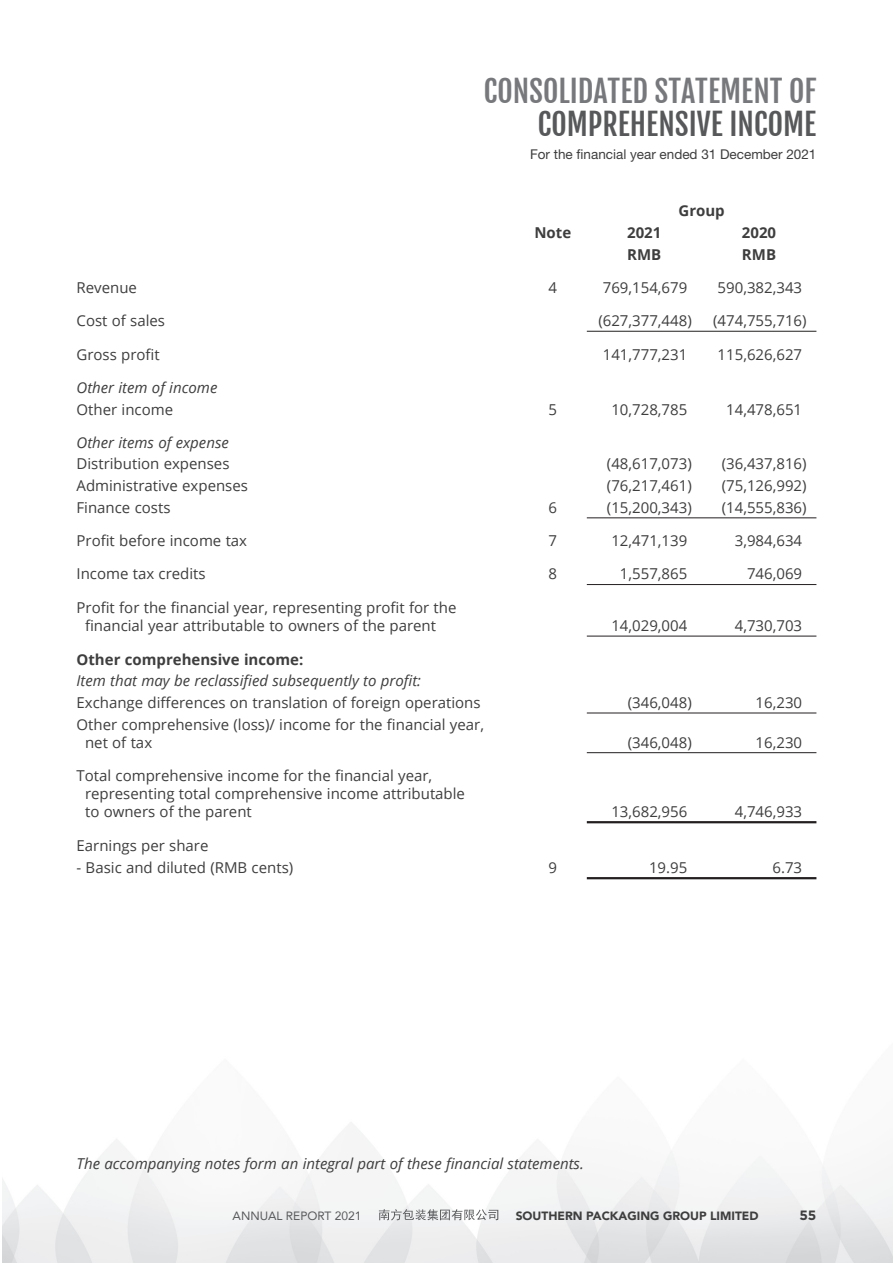
<style>
.page{position:relative;width:893px;height:1263px;background:#fff}
.page>*{position:absolute;margin:0;border:0;box-sizing:border-box;transform-origin:0 0}
.t1{font:30px "Fjalla One";color:#76787b}
.t2{font:30px "Fjalla One";color:#57585a}
.t3{font:15px/18px "Open Sans";color:#3e3e3f}
.t4{font:italic 15px "Open Sans";color:#3e3e3f}
.t5{font:700 15px "Open Sans";color:#3e3e3f}
.t6{font:13.5px "Helvetica Neue LT Std";color:#3e3e3f}
.t7{font:700 13.5px "Gotham";color:#3e3e3f}
.t8{font:900 12px "Avenir";color:#3e3e3f}
.t9{font:12px "Avenir";color:#57585a}
</style>
<div class="page">
<img style="left:2px;top:330px;width:891px;height:933px">
<svg style="left:379px;top:1209px;width:119px;height:11px"></svg>
<hr style="left:587px;top:331px;width:229px;height:1px;background:#231f20">
<hr style="left:587px;top:517px;width:229px;height:1px;background:#231f20">
<hr style="left:587px;top:584px;width:229px;height:1px;background:#231f20">
<hr style="left:587px;top:636px;width:229px;height:1px;background:#231f20">
<hr style="left:587px;top:713px;width:229px;height:1px;background:#231f20">
<hr style="left:587px;top:752px;width:229px;height:1px;background:#231f20">
<hr style="left:587px;top:821px;width:229px;height:2px;background:#231f20">
<hr style="left:587px;top:877px;width:229px;height:2px;background:#231f20">
<h1 class="t1" style="left:484px;top:73px;width:334px">CONSOLIDATED STATEMENT OF</h1>
<h1 class="t2" style="left:538px;top:106px;width:280px">COMPREHENSIVE INCOME</h1>
<p class="t6" style="left:530px;top:149px;width:288px">For the financial year ended 31 December 2021</p>
<p class="t5" style="left:678px;top:200px;width:48px">Group</p>
<p class="t5" style="left:534px;top:222px;width:38px">Note</p>
<p class="t5" style="left:627px;top:222px;width:36px">2021</p>
<p class="t5" style="left:742px;top:222px;width:36px">2020</p>
<p class="t5" style="left:627px;top:244px;width:36px">RMB</p>
<p class="t5" style="left:742px;top:244px;width:36px">RMB</p>
<p class="t3" style="left:77px;top:278px;width:62px">Revenue</p>
<p class="t3" style="left:548px;top:278px;width:10px">4</p>
<p class="t3" style="left:603px;top:278px;width:86px">769,154,679</p>
<p class="t3" style="left:718px;top:278px;width:86px">590,382,343</p>
<p class="t3" style="left:77px;top:311px;width:90px">Cost of sales</p>
<p class="t3" style="left:598px;top:311px;width:95px">(627,377,448)</p>
<p class="t3" style="left:713px;top:311px;width:95px">(474,755,716)</p>
<p class="t3" style="left:77px;top:345px;width:85px">Gross profit</p>
<p class="t3" style="left:603px;top:345px;width:86px">141,777,231</p>
<p class="t3" style="left:718px;top:345px;width:86px">115,626,627</p>
<p class="t4" style="left:77px;top:377px;width:142px">Other item of income</p>
<p class="t3" style="left:77px;top:400px;width:98px">Other income</p>
<p class="t3" style="left:548px;top:400px;width:10px">5</p>
<p class="t3" style="left:611px;top:400px;width:77px">10,728,785</p>
<p class="t3" style="left:726px;top:400px;width:77px">14,478,651</p>
<p class="t4" style="left:77px;top:432px;width:154px">Other items of expense</p>
<p class="t3" style="left:77px;top:454px;width:154px">Distribution expenses</p>
<p class="t3" style="left:607px;top:454px;width:86px">(48,617,073)</p>
<p class="t3" style="left:722px;top:454px;width:86px">(36,437,816)</p>
<p class="t3" style="left:77px;top:476px;width:173px">Administrative expenses</p>
<p class="t3" style="left:607px;top:476px;width:86px">(76,217,461)</p>
<p class="t3" style="left:722px;top:476px;width:86px">(75,126,992)</p>
<p class="t3" style="left:77px;top:498px;width:95px">Finance costs</p>
<p class="t3" style="left:548px;top:498px;width:10px">6</p>
<p class="t3" style="left:607px;top:498px;width:86px">(15,200,343)</p>
<p class="t3" style="left:722px;top:498px;width:86px">(14,555,836)</p>
<p class="t3" style="left:77px;top:531px;width:172px">Profit before income tax</p>
<p class="t3" style="left:548px;top:531px;width:10px">7</p>
<p class="t3" style="left:611px;top:531px;width:77px">12,471,139</p>
<p class="t3" style="left:735px;top:531px;width:69px">3,984,634</p>
<p class="t3" style="left:77px;top:565px;width:131px">Income tax credits</p>
<p class="t3" style="left:548px;top:565px;width:10px">8</p>
<p class="t3" style="left:620px;top:565px;width:69px">1,557,865</p>
<p class="t3" style="left:747px;top:565px;width:57px">746,069</p>
<p class="t3" style="left:85px;top:598px;width:373px;text-indent:-9px">Profit for the financial year, representing profit for the financial year attributable to owners of the parent</p>
<p class="t3" style="left:611px;top:616px;width:77px">14,029,004</p>
<p class="t3" style="left:735px;top:616px;width:69px">4,730,703</p>
<p class="t5" style="left:77px;top:648px;width:228px">Other comprehensive income:</p>
<p class="t4" style="left:77px;top:670px;width:346px">Item that may be reclassified subsequently to profit:</p>
<p class="t3" style="left:77px;top:693px;width:406px">Exchange differences on translation of foreign operations</p>
<p class="t3" style="left:628px;top:693px;width:66px">(346,048)</p>
<p class="t3" style="left:756px;top:693px;width:48px">16,230</p>
<p class="t3" style="left:85px;top:715px;width:400px;text-indent:-9px">Other comprehensive (loss)/ income for the financial year, net of tax</p>
<p class="t3" style="left:628px;top:733px;width:66px">(346,048)</p>
<p class="t3" style="left:756px;top:733px;width:48px">16,230</p>
<p class="t3" style="left:85px;top:766px;width:381px;text-indent:-9px">Total comprehensive income for the financial year, representing total comprehensive income attributable to owners of the parent</p>
<p class="t3" style="left:611px;top:802px;width:77px">13,682,956</p>
<p class="t3" style="left:735px;top:802px;width:69px">4,746,933</p>
<p class="t3" style="left:77px;top:836px;width:133px">Earnings per share</p>
<p class="t3" style="left:77px;top:858px;width:218px">- Basic and diluted (RMB cents)</p>
<p class="t3" style="left:549px;top:858px;width:10px">9</p>
<p class="t3" style="left:649px;top:858px;width:40px">19.95</p>
<p class="t3" style="left:772px;top:858px;width:31px">6.73</p>
<p class="t4" style="left:77px;top:1153px;width:509px">The accompanying notes form an integral part of these financial statements.</p>
<p class="t9" style="left:233px;top:1208px;width:130px">ANNUAL REPORT 2021</p>
<p class="t8" style="left:516px;top:1208px;width:244px">SOUTHERN PACKAGING GROUP LIMITED</p>
<p class="t7" style="left:799px;top:1211px;width:19px">55</p>
</div>
